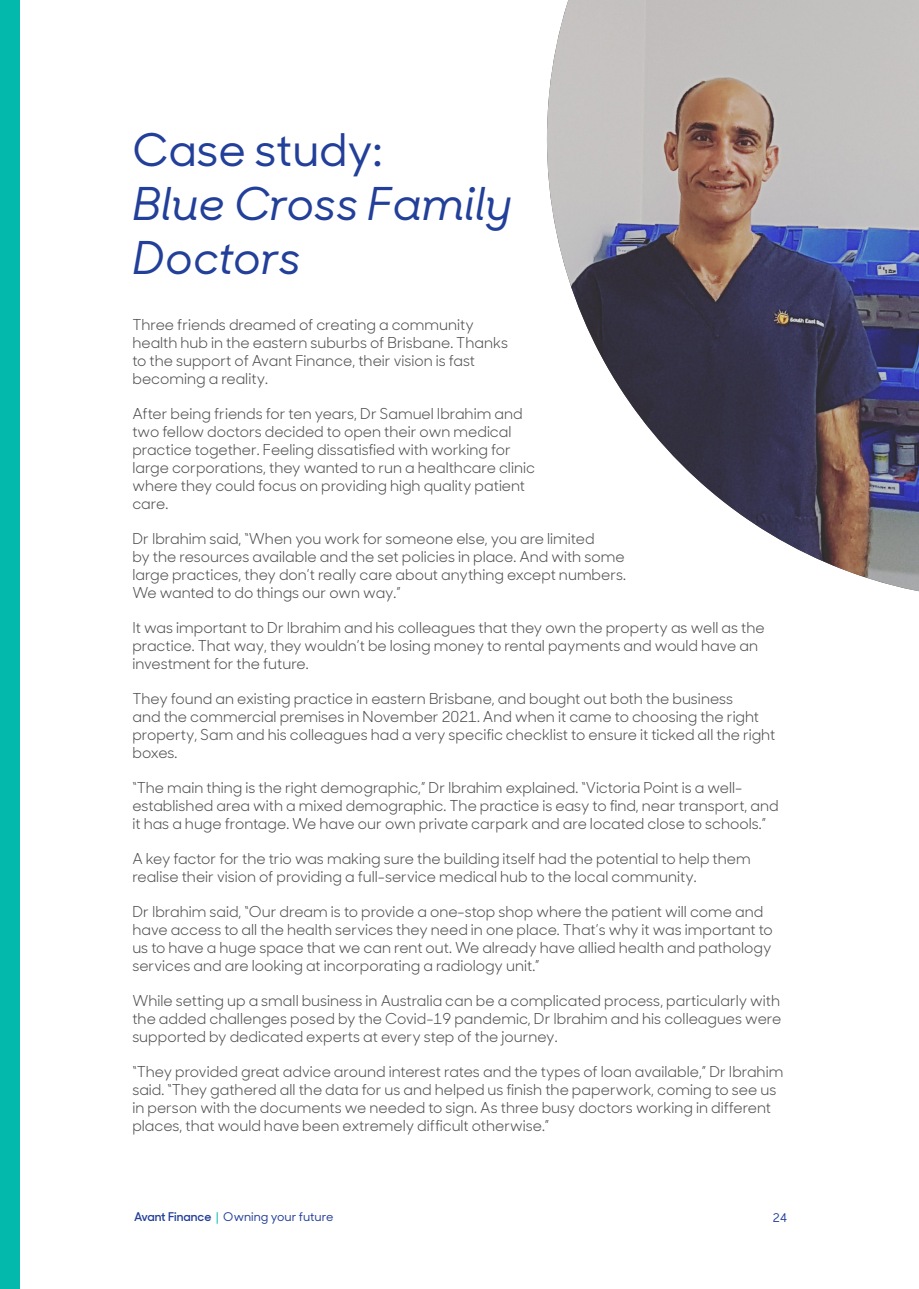
<style>
.page{position:relative;width:919px;height:1289px;background:#fff}
.page>*{position:absolute;margin:0;border:0;box-sizing:border-box;transform-origin:0 0}
.t1{font:italic 500 45px/54px "Sharp Sans Display No 1";color:#223f99}
.t2{font:500 45px "Sharp Sans Display No 1";color:#223f99}
.p{font:15px/18px "Sharp Sans Display No 1";color:#4d4d4f}
.t3{font:500 12px "Sharp Sans Display No 1";color:#223f99}
.s1{font-weight:600}
.s2{color:#03b9ac}
</style>
<div class="page">
<img style="left:547px;top:0;width:371px;height:591px">
<div style="left:1px;top:0;width:19px;height:1288px;background:#03b9ac"></div>
<h1 class="t2" style="left:132px;top:117px;width:251px">Case study:</h1>
<h1 class="t1" style="left:132px;top:178px;width:381px">Blue Cross Family<br>Doctors</h1>
<p class="p" style="left:132px;top:314px;width:377px">Three friends dreamed of creating a community health hub in the eastern suburbs of Brisbane. Thanks to the support of Avant Finance, their vision is fast becoming a reality.</p>
<p class="p" style="left:132px;top:403px;width:404px">After being friends for ten years, Dr Samuel Ibrahim and two fellow doctors decided to open their own medical practice together. Feeling dissatisfied with working for large corporations, they wanted to run a healthcare clinic where they could focus on providing high quality patient care.</p>
<p class="p" style="left:132px;top:528px;width:495px">Dr Ibrahim said, “When you work for someone else, you are limited<br>by the resources available and the set policies in place. And with some large practices, they don’t really care about anything except numbers.<br>We wanted to do things our own way.”</p>
<p class="p" style="left:132px;top:617px;width:633px">It was important to Dr Ibrahim and his colleagues that they own the property as well as the practice. That way, they wouldn’t be losing money to rental payments and would have an investment for the future.</p>
<p class="p" style="left:132px;top:688px;width:644px">They found an existing practice in eastern Brisbane, and bought out both the business<br>and the commercial premises in November 2021. And when it came to choosing the right property, Sam and his colleagues had a very specific checklist to ensure it ticked all the right boxes.</p>
<p class="p" style="left:132px;top:777px;width:647px">“The main thing is the right demographic,” Dr Ibrahim explained. “Victoria Point is a well&shy;established area with a mixed demographic. The practice is easy to find, near transport, and it has a huge frontage. We have our own private carpark and are located close to schools.”</p>
<p class="p" style="left:132px;top:848px;width:620px">A key factor for the trio was making sure the building itself had the potential to help them realise their vision of providing a full-service medical hub to the local community.</p>
<p class="p" style="left:132px;top:901px;width:642px">Dr Ibrahim said, “Our dream is to provide a one-stop shop where the patient will come and have access to all the health services they need in one place. That’s why it was important to us to have a huge space that we can rent out. We already have allied health and pathology services and are looking at incorporating a radiology unit.”</p>
<p class="p" style="left:132px;top:990px;width:650px;text-align:justify">While setting up a small business in Australia can be a complicated process, particularly with the added challenges posed by the Covid-19 pandemic, Dr Ibrahim and his colleagues were supported by dedicated experts at every step of the journey.</p>
<p class="p" style="left:132px;top:1061px;width:652px">“They provided great advice around interest rates and the types of loan available,” Dr Ibrahim said. “They gathered all the data for us and helped us finish the paperwork, coming to see us in person with the documents we needed to sign. As three busy doctors working in different places, that would have been extremely difficult otherwise.”</p>
<p class="t3" style="left:134px;top:1208px;width:201px"><span class="s1">Avant Finance</span> <span class="s2">|</span> Owning your future</p>
<p class="t3" style="left:773px;top:1208px;width:16px">24</p>
</div>
